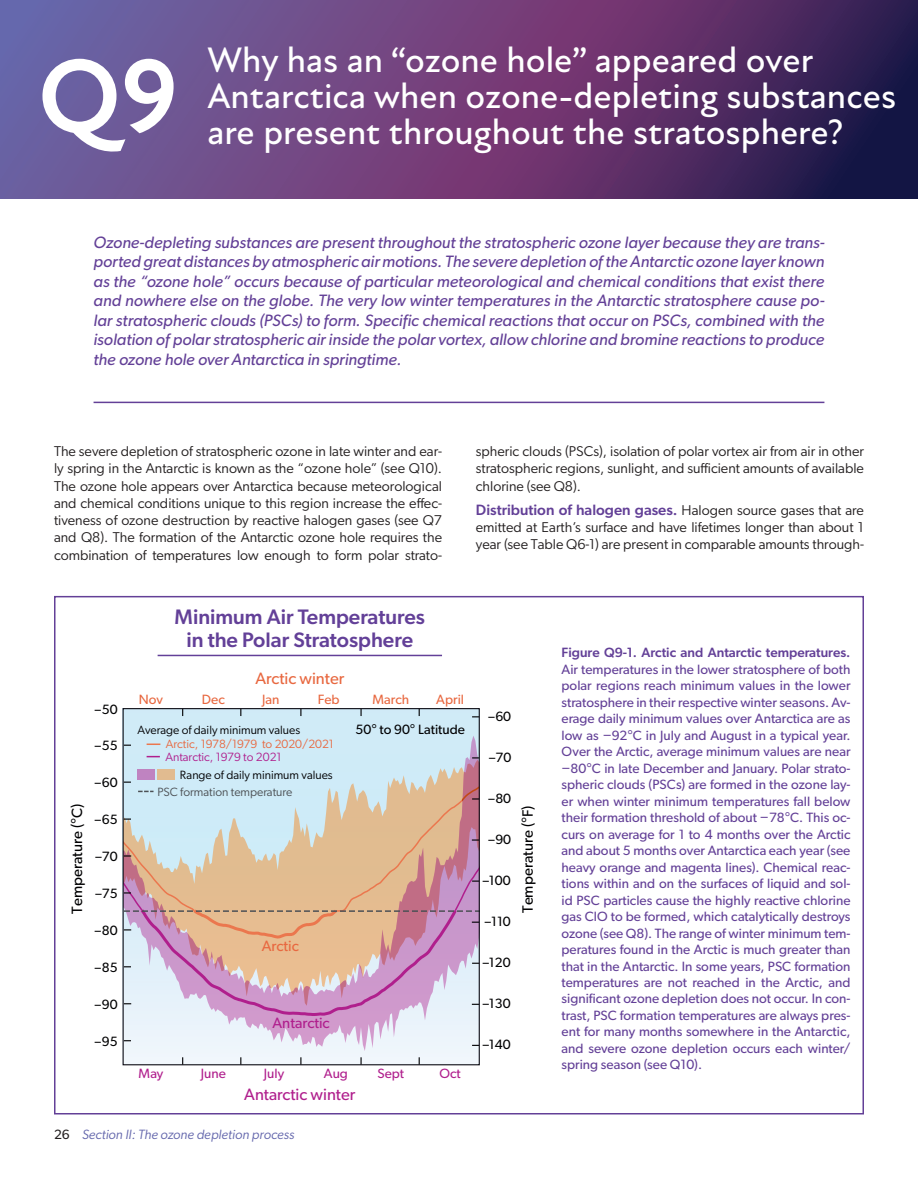
<style>
.page{position:relative;width:918px;height:1188px;background:#fff}
.page>*{position:absolute;margin:0;border:0;box-sizing:border-box;transform-origin:0 0}
.t1{font:700 106.5px "New Atten";color:#fff}
.ES_Section_Headings{font:500 36px "New Atten";color:#fff}
.t2{font:500 21px/22.5px "Gibson";color:#634098;text-align:center}
.Answer_Block{font:italic 16.5px/19.5px "Gibson";color:#634097;text-align:justify}
.t3{font:16.5px "Gibson";color:#b01f8d}
.t4{font:16.5px "Gibson";color:#e86840}
.Paragraph_Style_1{font:500 15px "Gibson";color:#634097}
.t5{font:15px "Gibson";color:#000002}
.t6{font:15px "Gibson";color:#b01f8d}
.t7{font:15px "Gibson";color:#e86840}
.Paragraph_Style_1-2{font:14.25px/17.2px "Gibson";color:#231f20;text-align:justify}
.t8{font:13.5px/16.5px "Gibson";color:#634097;text-align:justify}
.t9{font:13.5px "Gibson";color:#000002}
.t10{font:italic 13.5px "Gibson";color:#6568ad}
.t11{font:13.5px "Gibson";color:#e86840}
.t12{font:13.5px "Gibson";color:#b01f8d}
.t13{font:12px "Gibson";color:#000002}
.t14{font:12px/12.3px "Gibson";color:#e86840}
.t15{font:12px "Gibson";color:#4c5055}
.s1{font-weight:400;font-size:14.25px;color:#231f20}
.s2{color:#b01f8d}
.s3{font-style:normal;color:#231f20}
.s4{font-weight:500}
</style>
<div class="page">
<svg style="left:0;top:0;width:918px;height:199px;background:#603e78"></svg>
<hr style="left:94px;top:402px;width:730px;height:1px;background:#634097">
<svg style="left:122px;top:709px;width:356px;height:356px"></svg>
<svg style="left:360px;top:1057px;width:2px;height:6px"></svg>
<svg style="left:125px;top:714px;width:353px;height:337px;background:#dfe4f2"></svg>
<hr style="left:158px;top:655px;width:284px;height:1px;background:#634098">
<svg style="left:125px;top:728px;width:353px;height:290px;background:#d5c2c1"></svg>
<div style="left:123px;top:708px;width:357px;height:357px;border:1px solid #0f0e16"></div>
<hr style="left:917px;top:0;width:1px;height:63px;background:#1e1949">
<p class="t1" style="left:38px;top:34px;width:142px">Q9</p>
<p class="ES_Section_Headings" style="left:207px;top:38px;width:608px">Why has an “ozone hole” appeared over</p>
<p class="ES_Section_Headings" style="left:207px;top:74px;width:690px">Antarctica when ozone-depleting substances</p>
<p class="ES_Section_Headings" style="left:207px;top:110px;width:638px">are present throughout the stratosphere?</p>
<p class="Answer_Block" style="left:94px;top:232px;width:732px">Ozone-depleting substances are present throughout the stratospheric ozone layer because they are trans&shy;ported great distances by atmospheric air motions. The severe depletion of the Antarctic ozone layer known as the “ozone hole” occurs because of particular meteorological and chemical conditions that exist there and nowhere else on the globe. The very low winter temperatures in the Antarctic stratosphere cause po&shy;lar stratospheric clouds (PSCs) to form. Specific chemical reactions that occur on PSCs, combined with the</p>
<p class="Answer_Block" style="left:94px;top:329px;width:732px">isolation of polar stratospheric air inside the polar vortex, allow chlorine and bromine reactions to produce the ozone hole over Antarctica in springtime.</p>
<p class="Paragraph_Style_1-2" style="left:54px;top:442px;width:390px">The severe depletion of stratospheric ozone in late winter and ear&shy;ly spring in the Antarctic is known as the “ozone hole” (see Q10).<br>The ozone hole appears over Antarctica because meteorological and chemical conditions unique to this region increase the effec&shy;tiveness of ozone destruction by reactive halogen gases (see Q7 and Q8). The formation of the Antarctic ozone hole requires the combination of temperatures low enough to form polar strato-</p>
<p class="Paragraph_Style_1-2" style="left:476px;top:443px;width:390px">spheric clouds (PSCs), isolation of polar vortex air from air in other stratospheric regions, sunlight, and sufficient amounts of available chlorine (see Q8).</p>
<p class="Paragraph_Style_1" style="left:476px;top:501px;width:390px">Distribution of halogen gases. <span class="s1">Halogen source gases that are</span></p>
<p class="Paragraph_Style_1-2" style="left:476px;top:518px;width:390px">emitted at Earth’s surface and have lifetimes longer than about 1 year (see Table Q6-1) are present in comparable amounts through-</p>
<p class="t2" style="left:175px;top:606px;width:252px">Minimum Air Temperatures in the Polar Stratosphere</p>
<p class="t9" style="left:95px;top:701px;width:24px">–50</p>
<p class="t9" style="left:95px;top:737px;width:24px">–55</p>
<p class="t5" style="left:68px;top:914px;width:112px;rotate:-90deg">Temperature (°C)</p>
<p class="t9" style="left:95px;top:774px;width:24px">–60</p>
<p class="t9" style="left:95px;top:811px;width:24px">–65</p>
<p class="t9" style="left:96px;top:848px;width:24px">–70</p>
<p class="t9" style="left:96px;top:885px;width:24px">–75</p>
<p class="t9" style="left:95px;top:922px;width:24px">–80</p>
<p class="t9" style="left:95px;top:959px;width:24px">–85</p>
<p class="t9" style="left:95px;top:996px;width:24px">–90</p>
<p class="t9" style="left:95px;top:1033px;width:24px">–95</p>
<p class="t4" style="left:255px;top:668px;width:90px">Arctic winter</p>
<p class="t11" style="left:139px;top:691px;width:26px">Nov</p>
<p class="t11" style="left:202px;top:691px;width:24px">Dec</p>
<p class="t11" style="left:262px;top:691px;width:19px">Jan</p>
<p class="t11" style="left:318px;top:691px;width:23px">Feb</p>
<p class="t11" style="left:373px;top:691px;width:38px">March</p>
<p class="t11" style="left:436px;top:691px;width:29px">April</p>
<p class="t13" style="left:138px;top:722px;width:164px">Average of daily minimum values</p>
<p class="t14" style="left:165px;top:738px;width:170px">Arctic, 1978/1979 to 2020/2021<br><span class="s2">Antarctic, 1979 to 2021</span></p>
<p class="t13" style="left:180px;top:767px;width:154px">Range of daily minimum values</p>
<p class="t15" style="left:157px;top:784px;width:137px">PSC formation temperature</p>
<p class="t9" style="left:356px;top:722px;width:111px">50° to 90° Latitude</p>
<p class="t7" style="left:262px;top:937px;width:39px">Arctic</p>
<p class="t6" style="left:272px;top:1014px;width:59px">Antarctic</p>
<p class="t12" style="left:139px;top:1066px;width:26px">May</p>
<p class="t12" style="left:201px;top:1066px;width:27px">June</p>
<p class="t12" style="left:264px;top:1066px;width:22px">July</p>
<p class="t12" style="left:324px;top:1066px;width:26px">Aug</p>
<p class="t12" style="left:378px;top:1066px;width:28px">Sept</p>
<p class="t12" style="left:440px;top:1066px;width:23px">Oct</p>
<p class="t3" style="left:244px;top:1085px;width:113px">Antarctic winter</p>
<p class="t10" style="left:54px;top:1127px;width:242px"><span class="s3">26</span> Section II: The ozone depletion process</p>
<p class="t9" style="left:488px;top:708px;width:24px">–60</p>
<p class="t9" style="left:489px;top:749px;width:24px">–70</p>
<p class="t9" style="left:488px;top:790px;width:24px">–80</p>
<p class="t9" style="left:488px;top:831px;width:24px">–90</p>
<p class="t9" style="left:483px;top:872px;width:29px">–100</p>
<p class="t9" style="left:485px;top:913px;width:27px">–110</p>
<p class="t9" style="left:483px;top:954px;width:29px">–120</p>
<p class="t9" style="left:483px;top:995px;width:29px">–130</p>
<p class="t9" style="left:483px;top:1036px;width:29px">–140</p>
<p class="t5" style="left:519px;top:913px;width:109px;rotate:-90deg">Temperature (°F)</p>
<p class="t8" style="left:562px;top:644px;width:290px"><span class="s4">Figure Q9-1. Arctic and Antarctic temperatures.<br></span>Air temperatures in the lower stratosphere of both polar regions reach minimum values in the lower stratosphere in their respective winter seasons. Av&shy;erage daily minimum values over Antarctica are as low as −92°C in July and August in a typical year.<br>Over the Arctic, average minimum values are near −80°C in late December and January. Polar strato&shy;spheric clouds (PSCs) are formed in the ozone lay&shy;er when winter minimum temperatures fall below their formation threshold of about −78°C. This oc&shy;curs on average for 1 to 4 months over the Arctic and about 5 months over Antarctica each year (see heavy orange and magenta lines). Chemical reac&shy;tions within and on the surfaces of liquid and sol&shy;id PSC particles cause the highly reactive chlorine gas ClO to be formed, which catalytically destroys ozone (see Q8). The range of winter minimum tem&shy;peratures found in the Arctic is much greater than that in the Antarctic. In some years, PSC formation temperatures are not reached in the Arctic, and significant ozone depletion does not occur. In con&shy;trast, PSC formation temperatures are always pres&shy;ent for many months somewhere in the Antarctic, and severe ozone depletion occurs each winter/ spring season (see Q10).</p>
</div>
